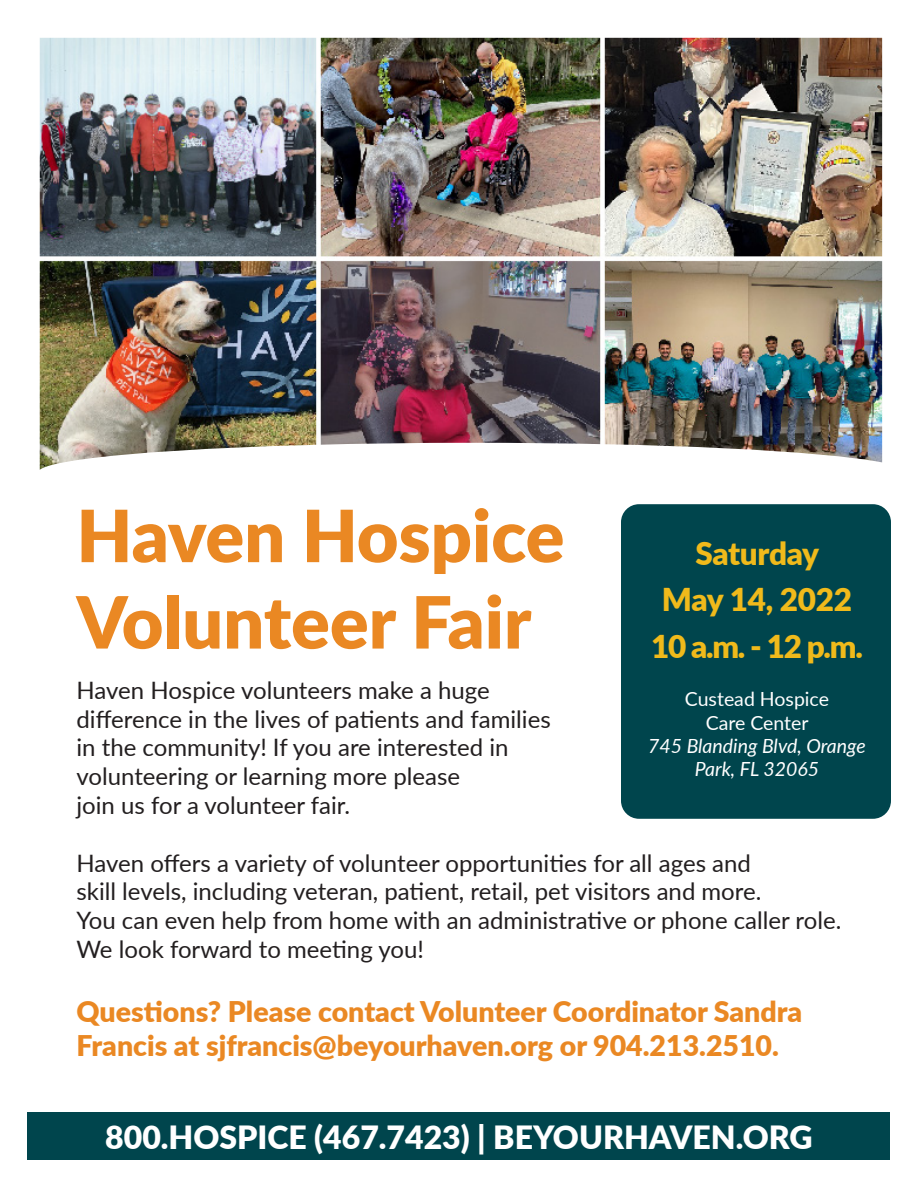
<style>
.page{position:relative;width:918px;height:1188px;background:#fff}
.page>*{position:absolute;margin:0;border:0;box-sizing:border-box;transform-origin:0 0}
.t1{font:900 72px/86.4px "Lato";color:#ea8823}
.t2{font:900 31.95px "Lato";color:#fff}
.t3{font:900 31.5px "Lato";letter-spacing:-.015em;color:#f0ba1b}
.t4{font:900 28.5px/34.2px "Lato";color:#ea8823}
.t5{font:24px/28.8px "Lato";color:#231f20}
.t6{font:italic 19.5px/23.4px "Lato";color:#fff;text-align:center}
.t7{font:19.5px "Lato";color:#fff}
</style>
<div class="page">
<div style="left:621px;top:504px;width:270px;height:315px;background:#00454d;border-radius:18px"></div>
<img style="left:40px;top:38px;width:842px;height:432px">
<div style="left:28px;top:1112px;width:862px;height:48px;background:#00454d"></div>
<p class="t1" style="left:76px;top:490px;width:489px">Haven Hospice<br>Volunteer Fair</p>
<p class="t5" style="left:76px;top:675px;width:415px">Haven Hospice volunteers make a huge</p>
<p class="t5" style="left:76px;top:704px;width:476px">difference in the lives of patients and families</p>
<p class="t5" style="left:76px;top:732px;width:434px">in the community! If you are interested in</p>
<p class="t5" style="left:76px;top:761px;width:385px">volunteering or learning more please</p>
<p class="t5" style="left:76px;top:790px;width:275px">join us for a volunteer fair.</p>
<p class="t5" style="left:76px;top:848px;width:676px">Haven offers a variety of volunteer opportunities for all ages and</p>
<p class="t5" style="left:76px;top:876px;width:687px">skill levels, including veteran, patient, retail, pet visitors and more.</p>
<p class="t5" style="left:76px;top:905px;width:766px">You can even help from home with an administrative or phone caller role.<br>We look forward to meeting you!</p>
<p class="t3" style="left:696px;top:529px;width:125px">Saturday</p>
<p class="t3" style="left:662px;top:576px;width:192px">May 14, 2022</p>
<p class="t3" style="left:651px;top:622px;width:213px">10 a.m. - 12 p.m.</p>
<p class="t7" style="left:685px;top:685px;width:146px">Custead Hospice</p>
<p class="t7" style="left:706px;top:709px;width:104px">Care Center</p>
<p class="t6" style="left:648px;top:733px;width:219px">745 Blanding Blvd, Orange<br>Park, FL 32065</p>
<p class="t4" style="left:76px;top:993px;width:727px">Questions? Please contact Volunteer Coordinator Sandra<br>Francis at sjfrancis@beyourhaven.org or 904.213.2510.</p>
<p class="t2" style="left:105px;top:1114px;width:709px">800.HOSPICE (467.7423) | BEYOURHAVEN.ORG</p>
</div>
